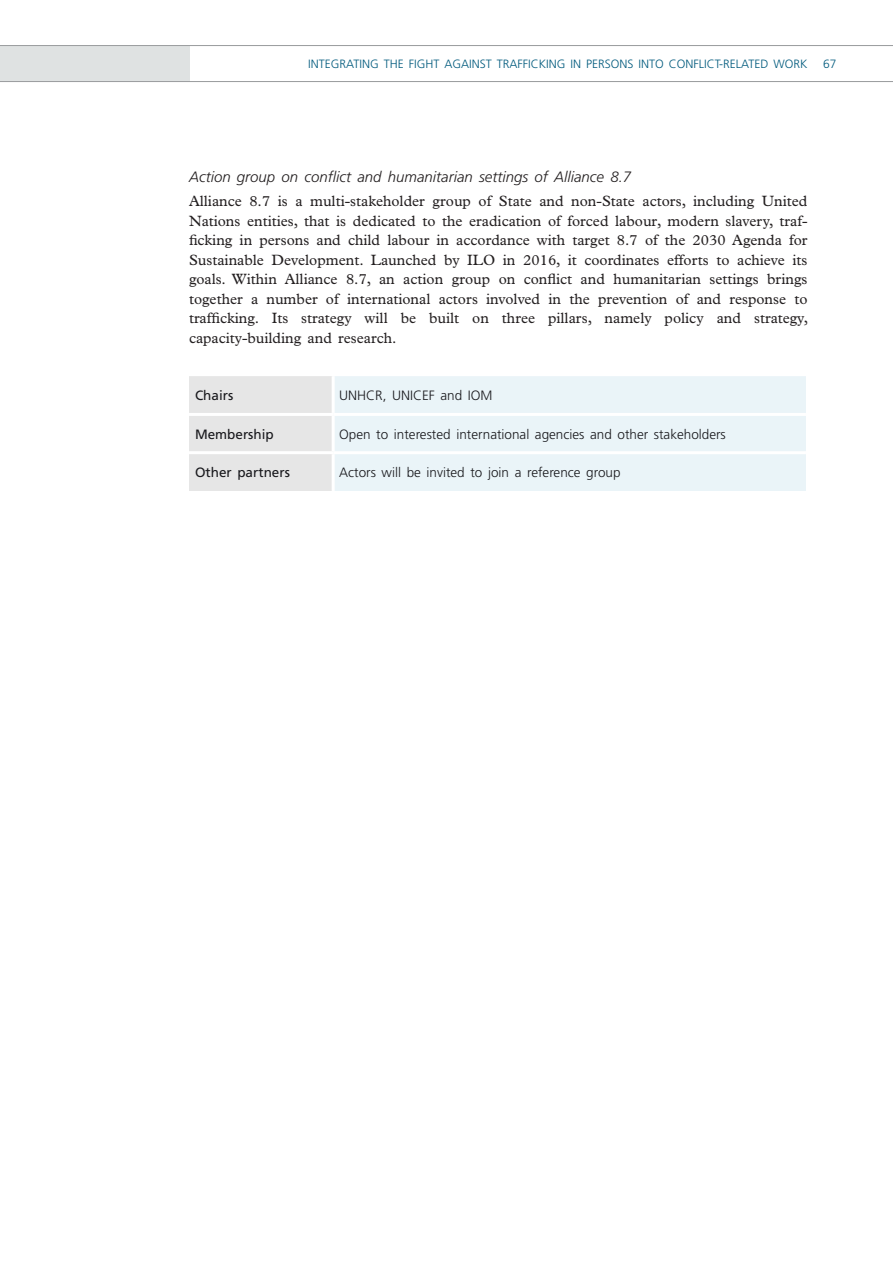
<style>
.page{position:relative;width:893px;height:1263px;background:#fff}
.page>*{position:absolute;margin:0;border:0;box-sizing:border-box;transform-origin:0 0}
.t1{font:15px/19.5px "Plantin Std";color:#231f20;text-align:justify}
.t2{font:italic 300 15px "Frutiger LT Std";color:#231f20}
.t3{font:300 13.5px "Frutiger LT Std";color:#19191d}
.t4{font:13.5px "Frutiger LT Std";color:#19191d}
.t5{font:300 12px "Frutiger LT Std";color:#005a7d}
</style>
<div class="page">
<div style="left:0;top:45px;width:189px;height:36px;background:#dfe2e2"></div>
<hr style="left:0;top:45px;width:893px;height:1px;background:#9d9fa1">
<hr style="left:0;top:81px;width:893px;height:1px;background:#9d9fa1">
<div style="left:189px;top:376px;width:143px;height:115px;background:#e6e6e6"></div>
<div style="left:335px;top:376px;width:471px;height:115px;background:#eaf4f8"></div>
<hr style="left:189px;top:413px;width:144px;height:3px;background:#fff">
<hr style="left:333px;top:413px;width:473px;height:3px;background:#fff">
<hr style="left:189px;top:451px;width:144px;height:3px;background:#fff">
<hr style="left:333px;top:451px;width:473px;height:3px;background:#fff">
<p class="t5" style="left:308px;top:57px;width:501px">INTEGRATING THE FIGHT AGAINST TRAFFICKING IN PERSONS INTO CONFLICT-RELATED WORK</p>
<p class="t5" style="left:823px;top:57px;width:15px">67</p>
<p class="t2" style="left:189px;top:168px;width:444px">Action group on conflict and humanitarian settings of Alliance 8.7</p>
<p class="t1" style="left:189px;top:191px;width:621px">Alliance 8.7 is a multi-stakeholder group of State and non-State actors, including United Nations entities, that is dedicated to the eradication of forced labour, modern slavery, traf&shy;ficking in persons and child labour in accordance with target 8.7 of the 2030 Agenda for Sustainable Development. Launched by ILO in 2016, it coordinates efforts to achieve its goals. Within Alliance 8.7, an action group on conflict and humanitarian settings brings together a number of international actors involved in the prevention of and response to trafficking. Its strategy will be built on three pillars, namely policy and strategy, capacity-building and research.</p>
<p class="t4" style="left:195px;top:388px;width:40px">Chairs</p>
<p class="t3" style="left:339px;top:388px;width:155px">UNHCR, UNICEF and IOM</p>
<p class="t4" style="left:195px;top:426px;width:80px">Membership</p>
<p class="t3" style="left:339px;top:426px;width:388px">Open to interested international agencies and other stakeholders</p>
<p class="t4" style="left:195px;top:464px;width:96px">Other partners</p>
<p class="t3" style="left:339px;top:465px;width:283px">Actors will be invited to join a reference group</p>
</div>
